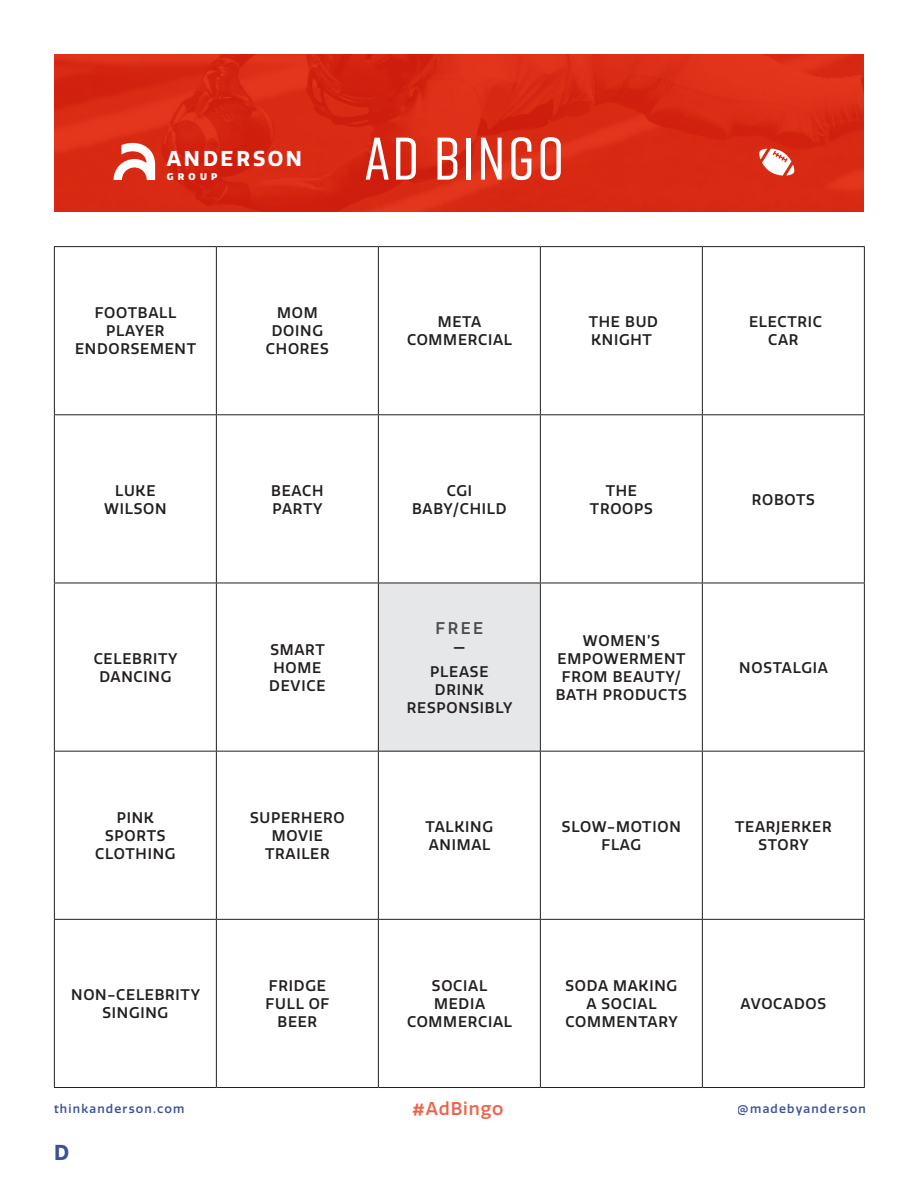
<style>
.page{position:relative;width:918px;height:1188px;background:#fff}
.page>*{position:absolute;margin:0;border:0;box-sizing:border-box;transform-origin:0 0}
.t1{font:500 60px "Rift";letter-spacing:.04em;color:#fff}
.t2{font:700 21px "Quatro";color:#253f8e}
.t3{font:700 20.85px "Quatro";letter-spacing:.12em;color:#fff}
.t4{font:500 18px "Quatro";letter-spacing:.05em;color:#ed5136}
.t5{font:500 16.5px "Quatro";color:#4b4c4d}
.t6{font:500 15px/18px "Quatro";letter-spacing:.05em;color:#231f20;text-align:center}
.t7{font:500 12px "Quatro";letter-spacing:.1em;color:#253f8e}
.t8{font:900 9.45px "Quatro";letter-spacing:.45em;color:#fff}
</style>
<div class="page">
<div style="left:378px;top:583px;width:162px;height:168px;background:#e6e7e9"></div>
<hr style="left:54px;top:246px;width:162px;height:1px;background:#231f20">
<hr style="left:54px;top:247px;width:1px;height:167px;background:#231f20">
<hr style="left:216px;top:246px;width:162px;height:1px;background:#231f20">
<hr style="left:216px;top:247px;width:1px;height:167px;background:#231f20">
<hr style="left:378px;top:246px;width:162px;height:1px;background:#231f20">
<hr style="left:378px;top:247px;width:1px;height:167px;background:#231f20">
<hr style="left:540px;top:246px;width:162px;height:1px;background:#231f20">
<hr style="left:540px;top:247px;width:1px;height:167px;background:#231f20">
<hr style="left:702px;top:246px;width:163px;height:1px;background:#231f20">
<hr style="left:702px;top:247px;width:1px;height:167px;background:#231f20">
<hr style="left:864px;top:247px;width:1px;height:167px;background:#231f20">
<hr style="left:54px;top:414px;width:162px;height:1px;background:#231f20">
<hr style="left:54px;top:415px;width:1px;height:168px;background:#231f20">
<hr style="left:216px;top:414px;width:162px;height:1px;background:#231f20">
<hr style="left:216px;top:415px;width:1px;height:168px;background:#231f20">
<hr style="left:378px;top:414px;width:162px;height:1px;background:#231f20">
<hr style="left:378px;top:415px;width:1px;height:168px;background:#231f20">
<hr style="left:540px;top:414px;width:162px;height:1px;background:#231f20">
<hr style="left:540px;top:415px;width:1px;height:168px;background:#231f20">
<hr style="left:702px;top:414px;width:163px;height:1px;background:#231f20">
<hr style="left:702px;top:415px;width:1px;height:168px;background:#231f20">
<hr style="left:864px;top:415px;width:1px;height:168px;background:#231f20">
<hr style="left:54px;top:583px;width:162px;height:1px;background:#231f20">
<hr style="left:54px;top:583px;width:1px;height:168px;background:#231f20">
<hr style="left:216px;top:583px;width:162px;height:1px;background:#231f20">
<hr style="left:216px;top:583px;width:1px;height:168px;background:#231f20">
<hr style="left:378px;top:583px;width:162px;height:1px;background:#231f20">
<hr style="left:378px;top:583px;width:1px;height:168px;background:#231f20">
<hr style="left:540px;top:583px;width:162px;height:1px;background:#231f20">
<hr style="left:540px;top:583px;width:1px;height:168px;background:#231f20">
<hr style="left:702px;top:583px;width:163px;height:1px;background:#231f20">
<hr style="left:702px;top:583px;width:1px;height:168px;background:#231f20">
<hr style="left:864px;top:583px;width:1px;height:168px;background:#231f20">
<hr style="left:54px;top:751px;width:162px;height:1px;background:#231f20">
<hr style="left:54px;top:752px;width:1px;height:167px;background:#231f20">
<hr style="left:216px;top:751px;width:162px;height:1px;background:#231f20">
<hr style="left:216px;top:752px;width:1px;height:167px;background:#231f20">
<hr style="left:378px;top:751px;width:162px;height:1px;background:#231f20">
<hr style="left:378px;top:752px;width:1px;height:167px;background:#231f20">
<hr style="left:540px;top:751px;width:162px;height:1px;background:#231f20">
<hr style="left:540px;top:752px;width:1px;height:167px;background:#231f20">
<hr style="left:702px;top:751px;width:163px;height:1px;background:#231f20">
<hr style="left:702px;top:752px;width:1px;height:167px;background:#231f20">
<hr style="left:864px;top:752px;width:1px;height:167px;background:#231f20">
<hr style="left:54px;top:919px;width:162px;height:1px;background:#231f20">
<hr style="left:54px;top:920px;width:1px;height:167px;background:#231f20">
<hr style="left:216px;top:919px;width:162px;height:1px;background:#231f20">
<hr style="left:216px;top:920px;width:1px;height:167px;background:#231f20">
<hr style="left:378px;top:919px;width:162px;height:1px;background:#231f20">
<hr style="left:378px;top:920px;width:1px;height:167px;background:#231f20">
<hr style="left:540px;top:919px;width:162px;height:1px;background:#231f20">
<hr style="left:540px;top:920px;width:1px;height:167px;background:#231f20">
<hr style="left:702px;top:919px;width:163px;height:1px;background:#231f20">
<hr style="left:702px;top:920px;width:1px;height:167px;background:#231f20">
<hr style="left:864px;top:920px;width:1px;height:167px;background:#231f20">
<hr style="left:54px;top:1087px;width:162px;height:1px;background:#231f20">
<hr style="left:216px;top:1087px;width:162px;height:1px;background:#231f20">
<hr style="left:378px;top:1087px;width:162px;height:1px;background:#231f20">
<hr style="left:540px;top:1087px;width:162px;height:1px;background:#231f20">
<hr style="left:702px;top:1087px;width:163px;height:1px;background:#231f20">
<img style="left:54px;top:54px;width:810px;height:158px">
<svg style="left:759px;top:149px;width:36px;height:27px"></svg>
<svg style="left:114px;top:143px;width:41px;height:37px"></svg>
<p class="t3" style="left:167px;top:146px;width:137px">ANDERSON</p>
<p class="t8" style="left:167px;top:171px;width:52px">GROUP</p>
<p class="t1" style="left:364px;top:116px;width:201px">AD BINGO</p>
<p class="t6" style="left:75px;top:304px;width:122px">FOOTBALL<br>PLAYER<br>ENDORSEMENT</p>
<p class="t6" style="left:266px;top:304px;width:64px">MOM<br>DOING<br>CHORES</p>
<p class="t6" style="left:407px;top:313px;width:107px">META<br>COMMERCIAL</p>
<p class="t6" style="left:589px;top:313px;width:71px">THE BUD</p>
<p class="t6" style="left:591px;top:331px;width:62px">KNIGHT</p>
<p class="t6" style="left:749px;top:313px;width:75px">ELECTRIC</p>
<p class="t6" style="left:768px;top:331px;width:32px">CAR</p>
<p class="t6" style="left:115px;top:482px;width:42px">LUKE</p>
<p class="t6" style="left:104px;top:500px;width:64px">WILSON</p>
<p class="t6" style="left:271px;top:482px;width:54px">BEACH</p>
<p class="t6" style="left:273px;top:500px;width:51px">PARTY</p>
<p class="t6" style="left:94px;top:650px;width:85px">CELEBRITY<br>DANCING</p>
<p class="t6" style="left:269px;top:641px;width:58px;text-align:left">SMART<br>HOME<br>DEVICE</p>
<p class="t6" style="left:95px;top:809px;width:82px">PINK<br>SPORTS<br>CLOTHING</p>
<p class="t6" style="left:250px;top:809px;width:96px">SUPERHERO</p>
<p class="t6" style="left:272px;top:827px;width:53px">MOVIE</p>
<p class="t6" style="left:265px;top:845px;width:66px">TRAILER</p>
<p class="t6" style="left:447px;top:482px;width:27px">CGI</p>
<p class="t6" style="left:412px;top:500px;width:96px">BABY/CHILD</p>
<p class="t5" style="left:436px;top:619px;width:49px">FREE</p>
<p class="t6" style="left:453px;top:638px;width:14px">—</p>
<p class="t6" style="left:430px;top:663px;width:60px">PLEASE</p>
<p class="t6" style="left:407px;top:681px;width:107px">DRINK<br>RESPONSIBLY</p>
<p class="t6" style="left:590px;top:482px;width:64px">THE<br>TROOPS</p>
<p class="t6" style="left:752px;top:491px;width:65px">ROBOTS</p>
<p class="t6" style="left:583px;top:632px;width:78px">WOMEN’S</p>
<p class="t6" style="left:556px;top:650px;width:132px">EMPOWERMENT<br>FROM BEAUTY/<br>BATH PRODUCTS</p>
<p class="t6" style="left:739px;top:659px;width:90px">NOSTALGIA</p>
<p class="t6" style="left:426px;top:818px;width:69px;text-align:left">TALKING<br>ANIMAL</p>
<p class="t6" style="left:562px;top:818px;width:120px">SLOW-MOTION<br>FLAG</p>
<p class="t6" style="left:735px;top:818px;width:98px">TEARJERKER</p>
<p class="t6" style="left:758px;top:836px;width:52px">STORY</p>
<p class="t6" style="left:71px;top:986px;width:130px">NON-CELEBRITY<br>SINGING</p>
<p class="t6" style="left:266px;top:977px;width:65px">FRIDGE<br>FULL OF<br>BEER</p>
<p class="t6" style="left:407px;top:977px;width:107px">SOCIAL<br>MEDIA<br>COMMERCIAL</p>
<p class="t6" style="left:566px;top:977px;width:113px">SODA MAKING</p>
<p class="t6" style="left:586px;top:995px;width:72px">A SOCIAL</p>
<p class="t6" style="left:566px;top:1013px;width:114px">COMMENTARY</p>
<p class="t6" style="left:741px;top:995px;width:87px">AVOCADOS</p>
<p class="t7" style="left:54px;top:1102px;width:132px">thinkanderson.com</p>
<p class="t4" style="left:412px;top:1098px;width:93px">#AdBingo</p>
<p class="t7" style="left:738px;top:1102px;width:130px">@madebyanderson</p>
<h2 class="t2" style="left:54px;top:1140px;width:17px">D</h2>
</div>
